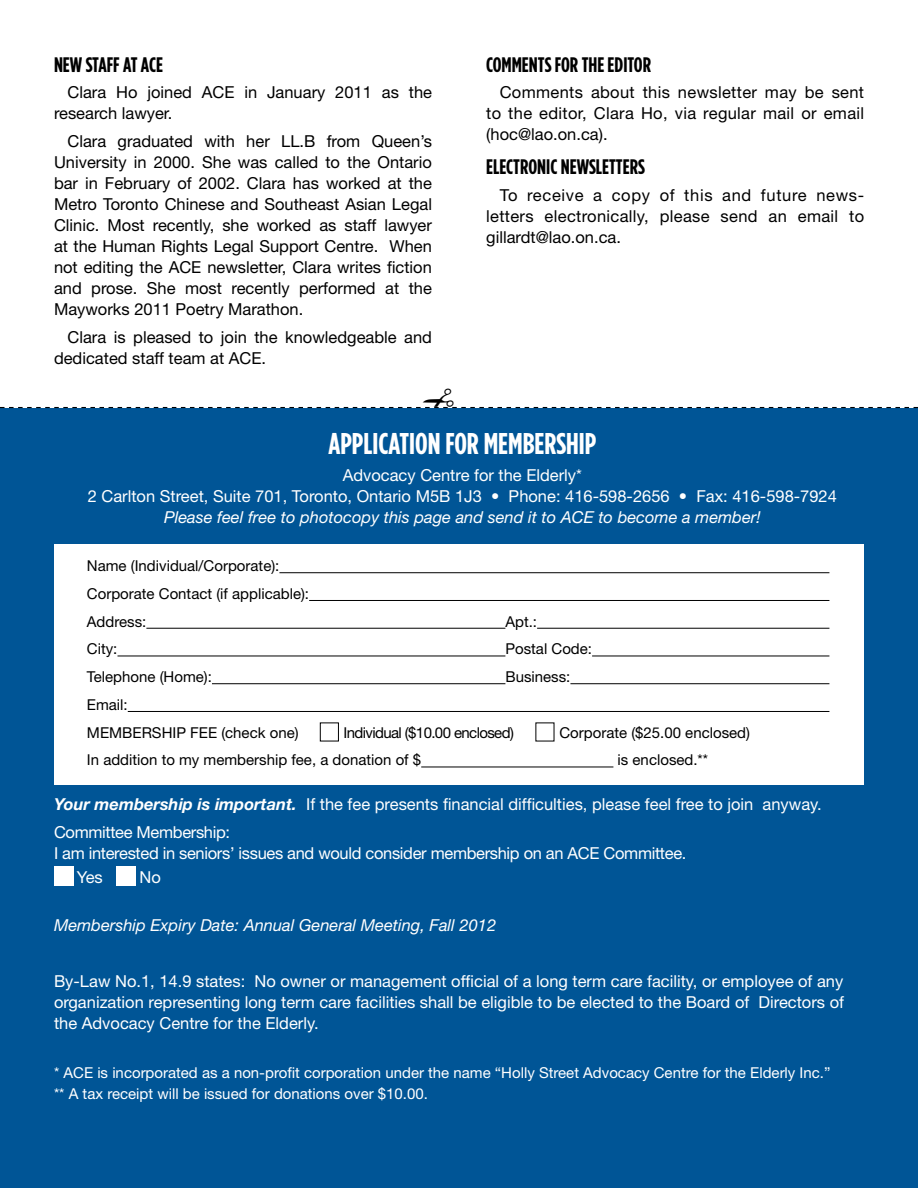
<style>
.page{position:relative;width:918px;height:1188px;background:#fff}
.page>*{position:absolute;margin:0;border:0;box-sizing:border-box;transform-origin:0 0}
.t1{font:700 30px "Gotham Condensed";color:#fff}
.t2{font:700 21px "Gotham Condensed";color:#000}
.t3{font:16.5px/21px "Helvetica Neue";color:#000;text-align:justify}
.t4{font:16.5px/21px "Helvetica Neue";color:#fff}
.t5{font:italic 16.5px "Helvetica Neue";color:#fff}
.t6{font:16.5px/24px "Helvetica Neue";letter-spacing:-.02em;color:#fff}
.t7{font:15px/27.8px "Helvetica Neue";color:#000}
.t8{font:15px/21px "Helvetica Neue";color:#fff}
.t9{font:15px "Helvetica Neue";letter-spacing:-.04em;color:#000}
.s1{font-weight:700;font-style:italic}
</style>
<div class="page">
<div style="left:0;top:408px;width:918px;height:780px;background:#005596"></div>
<div style="left:54px;top:544px;width:810px;height:241px;background:#fff"></div>
<hr style="left:279px;top:572px;width:550px;height:1px;background:#000">
<hr style="left:309px;top:600px;width:520px;height:1px;background:#000">
<hr style="left:146px;top:628px;width:359px;height:1px;background:#000">
<hr style="left:537px;top:628px;width:292px;height:1px;background:#000">
<hr style="left:117px;top:656px;width:388px;height:1px;background:#000">
<hr style="left:592px;top:656px;width:237px;height:1px;background:#000">
<hr style="left:212px;top:683px;width:293px;height:1px;background:#000">
<hr style="left:570px;top:683px;width:259px;height:1px;background:#000">
<hr style="left:128px;top:711px;width:701px;height:1px;background:#000">
<hr style="left:421px;top:767px;width:192px;height:1px;background:#000">
<div style="left:320px;top:723px;width:19px;height:18px;border:1px solid #000"></div>
<div style="left:54px;top:866px;width:19px;height:19px;background:#fff"></div>
<div style="left:117px;top:866px;width:19px;height:19px;background:#fff"></div>
<svg style="left:0;top:407px;width:918px;height:2px"></svg>
<p class="t2" style="left:54px;top:52px;width:111px">NEW STAFF AT ACE</p>
<p class="t3" style="left:54px;top:81px;width:380px;text-indent:13px">Clara Ho joined ACE in January 2011 as the research lawyer.</p>
<p class="t3" style="left:54px;top:130px;width:380px;text-indent:13px">Clara graduated with her LL.B from Queen’s University in 2000. She was called to the Ontario bar in February of 2002. Clara has worked at the Metro Toronto Chinese and Southeast Asian Legal Clinic. Most recently, she worked as staff lawyer at the Human Rights Legal Support Centre. When not editing the ACE newsletter, Clara writes fiction and prose. She most recently performed at the Mayworks 2011 Poetry Marathon.</p>
<p class="t3" style="left:54px;top:326px;width:380px;text-indent:13px">Clara is pleased to join the knowledgeable and dedicated staff team at ACE.</p>
<p class="t2" style="left:486px;top:52px;width:165px">COMMENTS FOR THE EDITOR</p>
<p class="t3" style="left:486px;top:81px;width:379px;text-indent:13px">Comments about this newsletter may be sent to the editor, Clara Ho, via regular mail or email (hoc@lao.on.ca).</p>
<p class="t2" style="left:486px;top:155px;width:15px">ELECTR</p>
<p class="t2" style="left:528px;top:155px;width:50px">ONIC NEWSLETTERS</p>
<p class="t3" style="left:486px;top:184px;width:379px;text-indent:13px">To receive a copy of this and future news&shy;letters electronically, please send an email to gillardt@lao.on.ca.</p>
<h1 class="t1" style="left:328px;top:427px;width:269px">APPLICATION FOR MEMBERSHIP</h1>
<p class="t4" style="left:88px;top:464px;width:751px;text-align:center">Advocacy Centre for the Elderly*<br>2 Carlton Street, Suite 701, Toronto, Ontario M5B 1J3 • Phone: 416-598-2656 • Fax: 416-598-7924</p>
<p class="t5" style="left:164px;top:507px;width:598px">Please feel free to photocopy this page and send it to ACE to become a member!</p>
<p class="t7" style="left:87px;top:552px;width:224px">Name (Individual/Corporate):<br>Corporate Contact (if applicable):<br>Address:</p>
<p class="t7" style="left:505px;top:607px;width:33px">Apt.:</p>
<p class="t7" style="left:87px;top:635px;width:32px">City:</p>
<p class="t7" style="left:505px;top:635px;width:88px">Postal Code:</p>
<p class="t7" style="left:87px;top:663px;width:127px">Telephone (Home):</p>
<p class="t7" style="left:505px;top:663px;width:67px">Business:</p>
<p class="t7" style="left:87px;top:691px;width:213px">Email:<br>MEMBERSHIP FEE (check one)</p>
<p class="t9" style="left:343px;top:723px;width:172px">Individual ($10.00 enclosed)</p>
<p class="t7" style="left:559px;top:718px;width:192px">Corporate ($25.00 enclosed)</p>
<p class="t7" style="left:87px;top:746px;width:336px">In addition to my membership fee, a donation of $</p>
<p class="t7" style="left:618px;top:746px;width:92px">is enclosed.**</p>
<p class="t4" style="left:54px;top:790px;width:769px;line-height:27.8px"><span class="s1">Your membership is important.</span> If the fee presents financial difficulties, please feel free to join anyway.<br>Committee Membership:</p>
<p class="t6" style="left:77px;top:840px;width:611px;text-indent:-23px">I am interested in seniors’ issues and would consider membership on an ACE Committee.<br>Yes</p>
<p class="t4" style="left:140px;top:866px;width:23px">No</p>
<p class="t5" style="left:54px;top:916px;width:444px">Membership Expiry Date: Annual General Meeting, Fall 2012</p>
<p class="t4" style="left:54px;top:970px;width:792px;text-align:justify">By-Law No.1, 14.9 states: No owner or management official of a long term care facility, or employee of any organization representing long term care facilities shall be eligible to be elected to the Board of Directors of the Advocacy Centre for the Elderly.</p>
<p class="t8" style="left:54px;top:1061px;width:778px">* ACE is incorporated as a non-profit corporation under the name “Holly Street Advocacy Centre for the Elderly Inc.” ** A tax receipt will be issued for donations over $10.00.</p>
</div>
